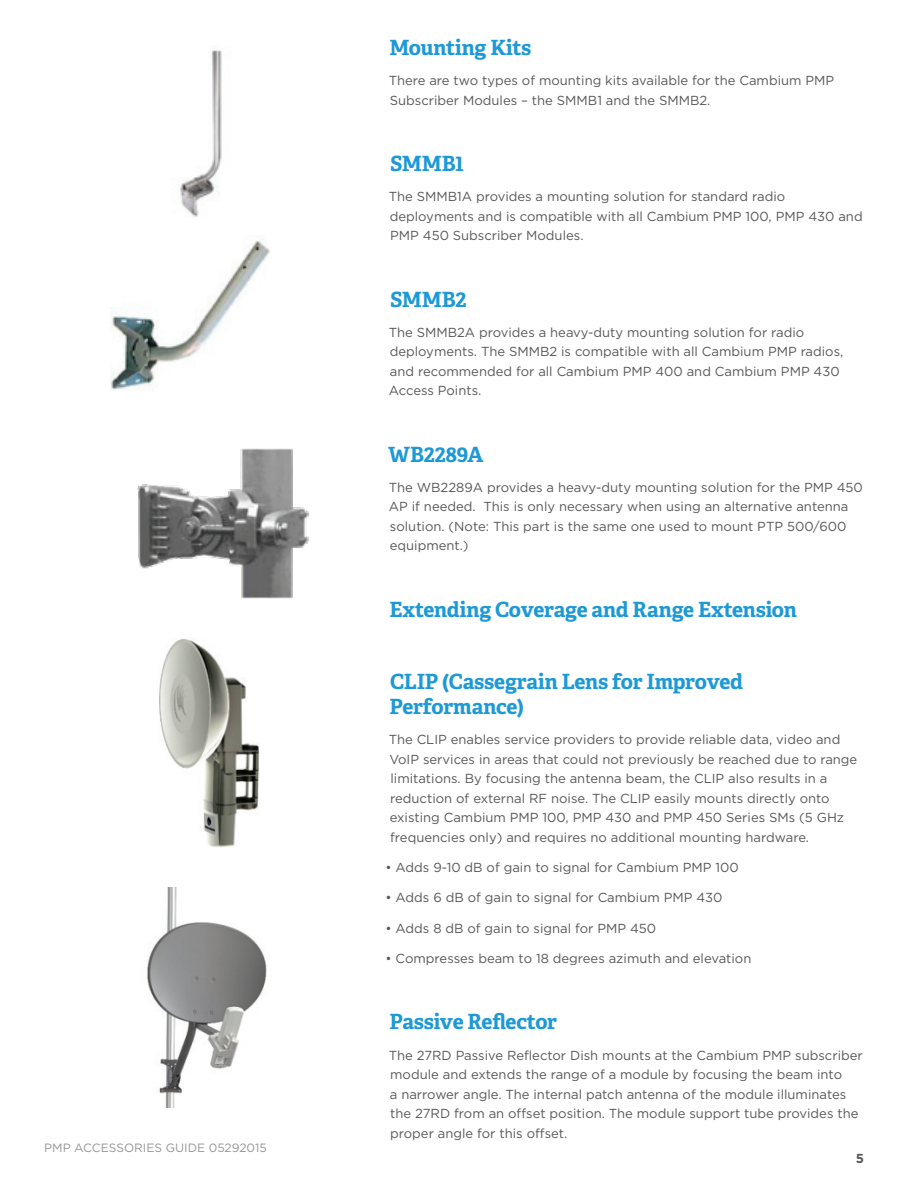
<style>
.page{position:relative;width:918px;height:1188px;background:#fff}
.page>*{position:absolute;margin:0;border:0;box-sizing:border-box;transform-origin:0 0}
.t1{font:700 21px/25.2px "Adelle";letter-spacing:-.015em;color:#1d99d6}
.t2{font:13.05px/19.5px "Gotham";color:#57585a}
.t3{font:700 13.05px "Gotham";color:#57585a}
.t4{font:12px "Gotham";color:#939598}
</style>
<div class="page">
<img style="left:111px;top:240px;width:159px;height:150px">
<img style="left:136px;top:449px;width:173px;height:150px">
<img style="left:159px;top:638px;width:100px;height:210px">
<img style="left:147px;top:888px;width:120px;height:220px">
<img style="left:180px;top:49px;width:42px;height:168px">
<p class="t4" style="left:44px;top:1141px;width:224px">PMP ACCESSORIES GUIDE 05292015</p>
<h1 class="t1" style="left:389px;top:35px;width:144px">Mounting Kits</h1>
<p class="t2" style="left:389px;top:71px;width:447px">There are two types of mounting kits available for the Cambium PMP<br>Subscriber Modules – the SMMB1 and the SMMB2.</p>
<h1 class="t1" style="left:390px;top:151px;width:75px">SMMB1</h1>
<p class="t2" style="left:389px;top:187px;width:475px">The SMMB1A provides a mounting solution for standard radio deployments and is compatible with all Cambium PMP 100, PMP 430 and<br>PMP 450 Subscriber Modules.</p>
<h1 class="t1" style="left:390px;top:287px;width:78px">SMMB2</h1>
<p class="t2" style="left:389px;top:322px;width:456px">The SMMB2A provides a heavy-duty mounting solution for radio deployments. The SMMB2 is compatible with all Cambium PMP radios, and recommended for all Cambium PMP 400 and Cambium PMP 430<br>Access Points.</p>
<h1 class="t1" style="left:388px;top:442px;width:97px">WB2289A</h1>
<p class="t2" style="left:389px;top:477px;width:476px">The WB2289A provides a heavy-duty mounting solution for the PMP 450<br>AP if needed. This is only necessary when using an alternative antenna solution. (Note: This part is the same one used to mount PTP 500/600 equipment.)</p>
<h1 class="t1" style="left:389px;top:597px;width:409px">Extending Coverage and Range Extension</h1>
<h1 class="t1" style="left:389px;top:669px;width:355px">CLIP (Cassegrain Lens for Improved<br>Performance)</h1>
<p class="t2" style="left:389px;top:730px;width:470px">The CLIP enables service providers to provide reliable data, video and VoIP services in areas that could not previously be reached due to range limitations. By focusing the antenna beam, the CLIP also results in a reduction of external RF noise. The CLIP easily mounts directly onto existing Cambium PMP 100, PMP 430 and PMP 450 Series SMs (5 GHz frequencies only) and requires no additional mounting hardware.</p>
<p class="t2" style="left:385px;top:857px;width:355px">• Adds 9-10 dB of gain to signal for Cambium PMP 100</p>
<p class="t2" style="left:385px;top:888px;width:339px">• Adds 6 dB of gain to signal for Cambium PMP 430</p>
<p class="t2" style="left:385px;top:918px;width:272px">• Adds 8 dB of gain to signal for PMP 450</p>
<p class="t2" style="left:385px;top:948px;width:367px">• Compresses beam to 18 degrees azimuth and elevation</p>
<h1 class="t1" style="left:389px;top:1009px;width:169px">Passive Reflector</h1>
<p class="t2" style="left:389px;top:1045px;width:476px">The 27RD Passive Reflector Dish mounts at the Cambium PMP subscriber module and extends the range of a module by focusing the beam into<br>a narrower angle. The internal patch antenna of the module illuminates the 27RD from an offset position. The module support tube provides the proper angle for this offset.</p>
<p class="t3" style="left:856px;top:1151px;width:10px">5</p>
</div>
